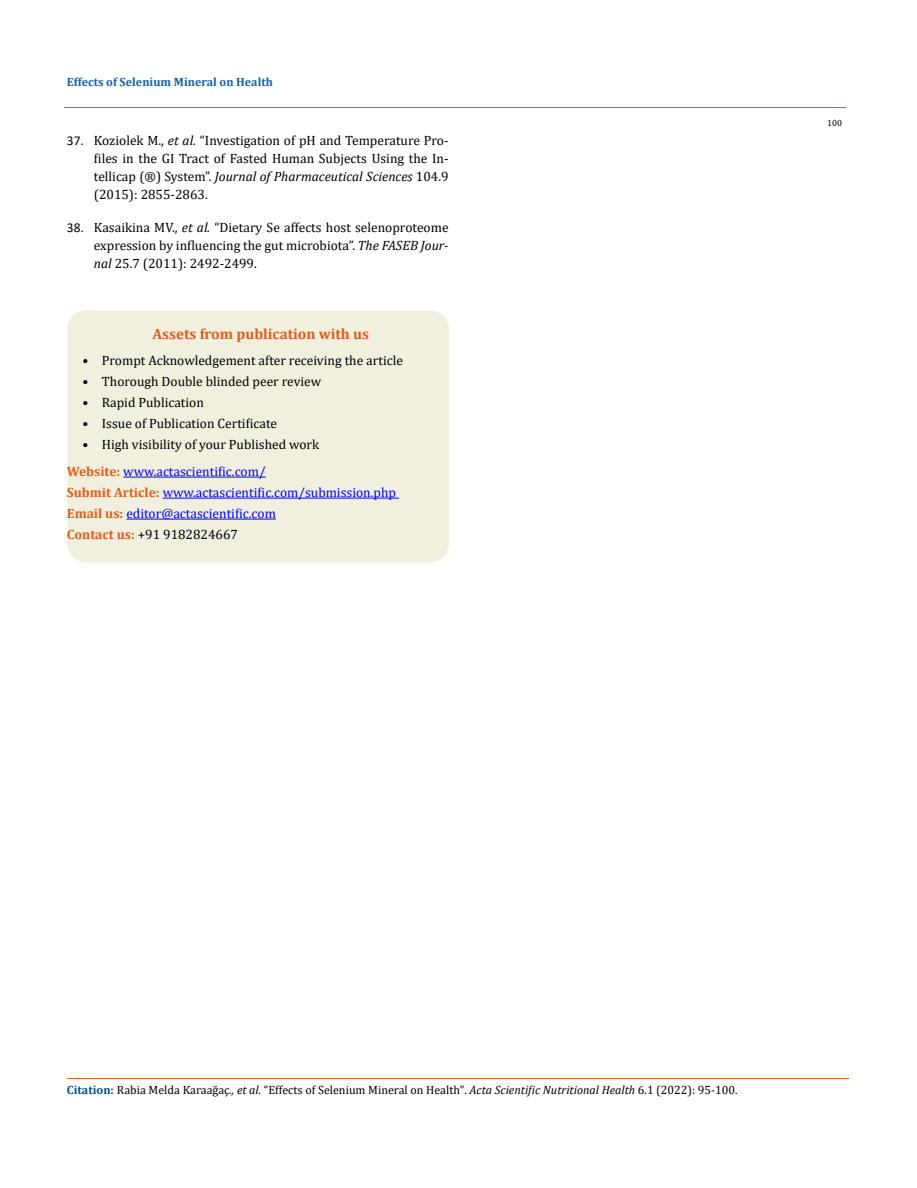
<style>
.page{position:relative;width:917px;height:1188px;background:#fff}
.page>*{position:absolute;margin:0;border:0;box-sizing:border-box;transform-origin:0 0}
.t1{font:700 15px "Cambria";color:#e05d1a}
.t2{font:13.5px/18px "Cambria";color:#000;text-align:justify}
.t3{font:13.5px/21px "Cambria";color:#00f}
.t4{font:12px "Cambria";color:#000}
.t5{font:700 12px "Cambria";color:#1560a6}
.t6{font:9px "Cambria";color:#000}
.s1{font-family:"Calibri"}
.s2{font-style:italic}
.s3{font-weight:700;color:#e05d1a}
.s4{color:#000}
.s5{font-weight:700;color:#035089}
</style>
<div class="page">
<hr style="left:64px;top:108px;width:781px;height:1px;background:#e05d1a">
<hr style="left:67px;top:1078px;width:781px;height:1px;background:#e05d1a">
<div style="left:68px;top:311px;width:380px;height:251px;background:#f1f0de;border-radius:18px"></div>
<div style="left:67px;top:310px;width:382px;height:252px;border:2px solid #f1f0de;border-radius:18px"></div>
<hr style="left:123px;top:477px;width:143px;height:1px;background:#00f">
<hr style="left:163px;top:498px;width:236px;height:1px;background:#00f">
<hr style="left:126px;top:519px;width:150px;height:1px;background:#00f">
<p class="t5" style="left:67px;top:73px;width:207px">Effects of Selenium Mineral on Health</p>
<p class="t2" style="left:94px;top:132px;width:356px;text-indent:-27px"><span class="s1">37.</span> Koziolek M., <span class="s2">et al.</span> “Investigation of pH and Temperature Pro&shy;files in the GI Tract of Fasted Human Subjects Using the In&shy;tellicap (®) System”. <span class="s2">Journal of Pharmaceutical Sciences</span> 104.9 (2015): 2855-2863.</p>
<p class="t2" style="left:94px;top:219px;width:356px;text-indent:-27px"><span class="s1">38.</span> Kasaikina MV., <span class="s2">et al.</span> “Dietary Se affects host selenoproteome expression by influencing the gut microbiota”. <span class="s2">The FASEB Jour&shy;nal</span> 25.7 (2011): 2492-2499.</p>
<p class="t1" style="left:152px;top:324px;width:218px">Assets from publication with us</p>
<p class="t2" style="left:82px;top:351px;width:322px">• Prompt Acknowledgement after receiving the article</p>
<p class="t2" style="left:82px;top:372px;width:240px">• Thorough Double blinded peer review</p>
<p class="t2" style="left:82px;top:393px;width:123px">• Rapid Publication</p>
<p class="t2" style="left:82px;top:414px;width:196px">• Issue of Publication Certificate</p>
<p class="t2" style="left:82px;top:435px;width:238px">• High visibility of your Published work</p>
<p class="t3" style="left:67px;top:461px;width:330px"><span class="s3">Website:</span> www.actascientific.com/<br><span class="s3">Submit Article:</span> www.actascientific.com/submission.php <span class="s3">Email us:</span> editor@actascientific.com<br><span class="s3">Contact us:</span> <span class="s4">+91 9182824667</span></p>
<p class="t6" style="left:827px;top:118px;width:16px">100</p>
<p class="t4" style="left:67px;top:1083px;width:672px"><span class="s5">Citation:</span> Rabia Melda Karaağaç<span class="s2">., et al.</span> “Effects of Selenium Mineral on Health". <span class="s2">Acta Scientific Nutritional Health</span> 6.1 (2022): 95-100.</p>
</div>
